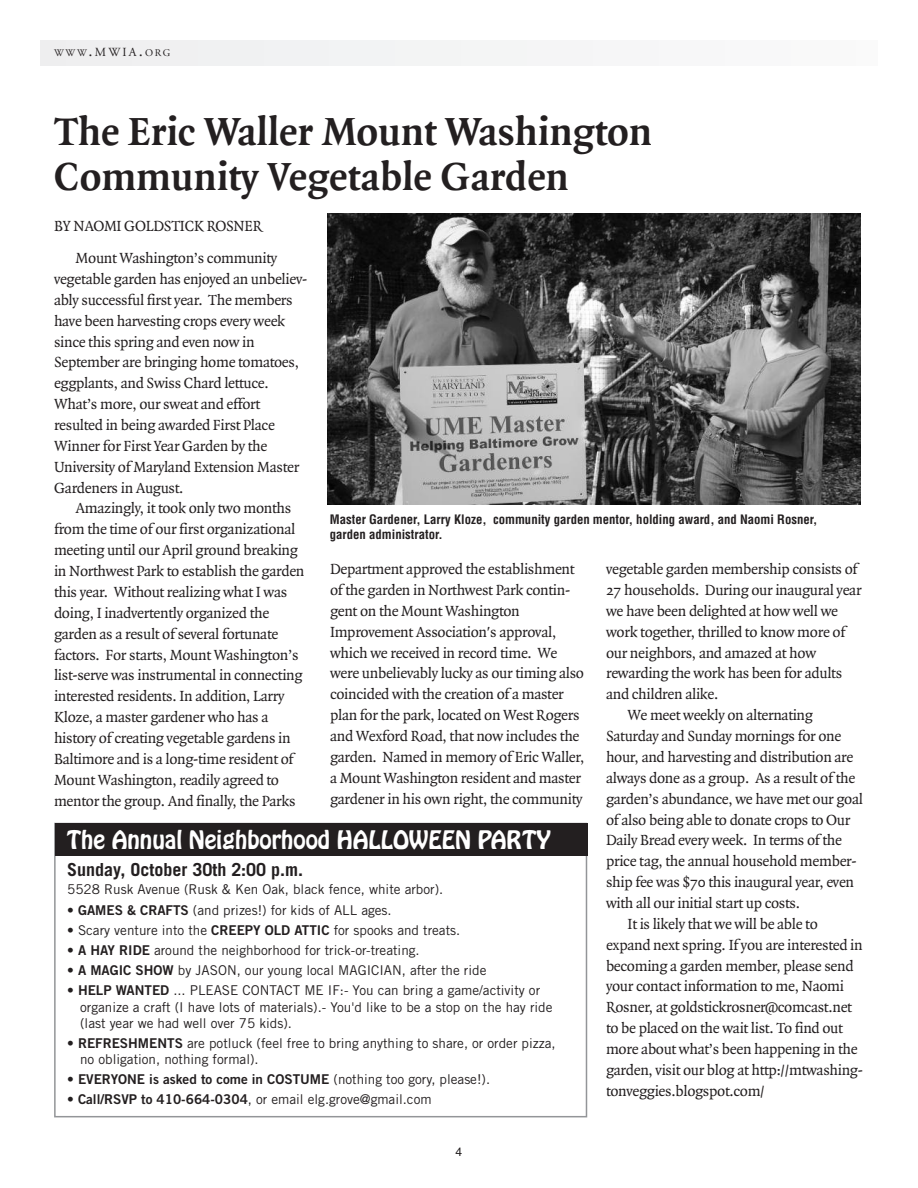
<style>
.page{position:relative;width:918px;height:1188px;background:#fff}
.page>*{position:absolute;margin:0;border:0;box-sizing:border-box;transform-origin:0 0}
.t1{font:700 42px/45px "Quadraat";color:#231f20}
.t2{font:22.5px "Hobo Std";color:#fff}
.t3{font:700 18px "Trade Gothic";color:#231f20}
.t4{font:15.75px/20.9px "Quadraat";letter-spacing:-.02em;color:#231f20}
.t5{font:13.5px/16.2px "Trade Gothic";color:#231f20}
.t6{font:13.5px "Trade Gothic Bold Two";color:#231f20}
.t7{font:700 condensed 12.75px/15.3px "Helvetica LT Std";color:#231f20}
.t8{font:12px "Helvetica LT Std";color:#231f20}
.t9{font:10.2px "Adobe Garamond Pro";letter-spacing:.18em;color:#231f20}
.s1{font-size:16.5px}
.s2{font-size:12.3px}
.s3{font-family:"Trade Gothic Bold Two"}
.s4{font-family:"Trade Gothic"}
</style>
<div class="page">
<div style="left:40px;top:40px;width:838px;height:26px;background:#f3f4f4"></div>
<img style="left:328px;top:214px;width:533px;height:290px">
<div style="left:54px;top:823px;width:533px;height:294px;border:2px solid #939598"></div>
<div style="left:55px;top:824px;width:532px;height:32px;background:#231f20"></div>
<p class="t9" style="left:54px;top:49px;width:118px">WWW<span class="s1">.</span><span class="s2">MWIA</span><span class="s1">.</span>ORG</p>
<h1 class="t1" style="left:54px;top:114px;width:600px">The Eric Waller Mount Washington<br>Community Vegetable Garden</h1>
<p class="t4" style="left:76px;top:212px;width:203px;line-height:31.7px;text-indent:-22px">BY NAOMI GOLDSTICK ROSNER<br>Mount Washington’s community</p>
<p class="t4" style="left:54px;top:270px;width:255px">vegetable garden has enjoyed an unbeliev&shy;ably successful first year. The members have been harvesting crops every week since this spring and even now in September are bringing home tomatoes, eggplants, and Swiss Chard lettuce.<br>What’s more, our sweat and effort resulted in being awarded First Place Winner for First Year Garden by the University of Maryland Extension Master Gardeners in August.</p>
<p class="t4" style="left:54px;top:500px;width:252px;text-indent:22px">Amazingly, it took only two months from the time of our first organizational meeting until our April ground breaking in Northwest Park to establish the garden this year. Without realizing what I was doing, I inadvertently organized the garden as a result of several fortunate factors. For starts, Mount Washington’s list-serve was instrumental in connecting interested residents. In addition, Larry Kloze, a master gardener who has a history of creating vegetable gardens in Baltimore and is a long-time resident of Mount Washington, readily agreed to mentor the group. And finally, the Parks</p>
<p class="t7" style="left:330px;top:513px;width:489px">Master Gardener, Larry Kloze, community garden mentor, holding award, and Naomi Rosner, garden administrator.</p>
<p class="t4" style="left:330px;top:560px;width:256px">Department approved the establishment of the garden in Northwest Park contin&shy;gent on the Mount Washington Improvement Association's approval, which we received in record time. We were unbelievably lucky as our timing also coincided with the creation of a master plan for the park, located on West Rogers and Wexford Road, that now includes the garden. Named in memory of Eric Waller, a Mount Washington resident and master gardener in his own right, the community</p>
<p class="t4" style="left:606px;top:560px;width:253px">vegetable garden membership consists of</p>
<p class="t4" style="left:606px;top:581px;width:257px">27 households. During our inaugural year</p>
<p class="t4" style="left:606px;top:602px;width:234px">we have been delighted at how well we</p>
<p class="t4" style="left:606px;top:623px;width:241px">work together, thrilled to know more of</p>
<p class="t4" style="left:606px;top:644px;width:212px">our neighbors, and amazed at how</p>
<p class="t4" style="left:606px;top:665px;width:238px">rewarding the work has been for adults</p>
<p class="t4" style="left:606px;top:686px;width:114px">and children alike.</p>
<p class="t4" style="left:628px;top:706px;width:187px">We meet weekly on alternating</p>
<p class="t4" style="left:606px;top:727px;width:237px">Saturday and Sunday mornings for one</p>
<p class="t4" style="left:606px;top:748px;width:249px">hour, and harvesting and distribution are</p>
<p class="t4" style="left:606px;top:769px;width:251px">always done as a group. As a result of the</p>
<p class="t4" style="left:606px;top:790px;width:258px">garden’s abundance, we have met our goal</p>
<p class="t4" style="left:606px;top:811px;width:246px">of also being able to donate crops to Our</p>
<p class="t4" style="left:606px;top:832px;width:238px">Daily Bread every week. In terms of the</p>
<p class="t4" style="left:606px;top:852px;width:252px">price tag, the annual household member-</p>
<p class="t4" style="left:606px;top:873px;width:250px">ship fee was $70 this inaugural year, even</p>
<p class="t4" style="left:606px;top:894px;width:196px">with all our initial start up costs.</p>
<p class="t4" style="left:628px;top:915px;width:192px">It is likely that we will be able to</p>
<p class="t4" style="left:606px;top:936px;width:258px">expand next spring. If you are interested in</p>
<p class="t4" style="left:606px;top:957px;width:249px">becoming a garden member, please send</p>
<p class="t4" style="left:606px;top:978px;width:240px">your contact information to me, Naomi</p>
<p class="t4" style="left:606px;top:999px;width:247px">Rosner, at goldstickrosner@comcast.net</p>
<p class="t4" style="left:606px;top:1019px;width:238px">to be placed on the wait list. To find out</p>
<p class="t4" style="left:606px;top:1040px;width:253px">more about what’s been happening in the</p>
<p class="t4" style="left:606px;top:1061px;width:258px">garden, visit our blog at http://mtwashing-</p>
<p class="t4" style="left:606px;top:1082px;width:160px">tonveggies.blogspot.com/</p>
<h2 class="t2" style="left:67px;top:831px;width:485px">The Annual Neighborhood HALLOWEEN PARTY</h2>
<p class="t3" style="left:67px;top:863px;width:238px">Sunday, October 30th 2:00 p.m.</p>
<p class="t5" style="left:67px;top:882px;width:378px">5528 Rusk Avenue (Rusk &amp; Ken Oak, black fence, white arbor).</p>
<p class="t5" style="left:67px;top:904px;width:326px">• <span class="s3">GAMES &amp; CRAFTS</span> (and prizes!) for kids of ALL ages.</p>
<p class="t5" style="left:67px;top:924px;width:395px">• Scary venture into the <span class="s3">CREEPY OLD ATTIC</span> for spooks and treats.</p>
<p class="t5" style="left:67px;top:944px;width:354px">• <span class="s3">A HAY RIDE</span> around the neighborhood for trick-or-treating.</p>
<p class="t5" style="left:67px;top:964px;width:421px">• <span class="s3">A MAGIC SHOW</span> by JASON, our young local MAGICIAN, after the ride</p>
<p class="t5" style="left:80px;top:984px;width:474px;text-indent:-13px">• <span class="s3">HELP WANTED</span> ... PLEASE CONTACT ME IF:- You can bring a game/activity or organize a craft (I have lots of materials).- You'd like to be a stop on the hay ride (last year we had well over 75 kids).</p>
<p class="t5" style="left:80px;top:1036px;width:477px;text-indent:-13px">• <span class="s3">REFRESHMENTS</span> are potluck (feel free to bring anything to share, or order pizza, no obligation, nothing formal).</p>
<p class="t6" style="left:67px;top:1074px;width:424px"><span class="s4">•</span> EVERYONE is asked to come in COSTUME <span class="s4">(nothing too gory, please!).</span></p>
<p class="t5" style="left:67px;top:1093px;width:366px">• <span class="s3">Call/RSVP to 410-664-0304</span>, or email elg.grove@gmail.com</p>
<p class="t8" style="left:456px;top:1147px;width:8px">4</p>
</div>
